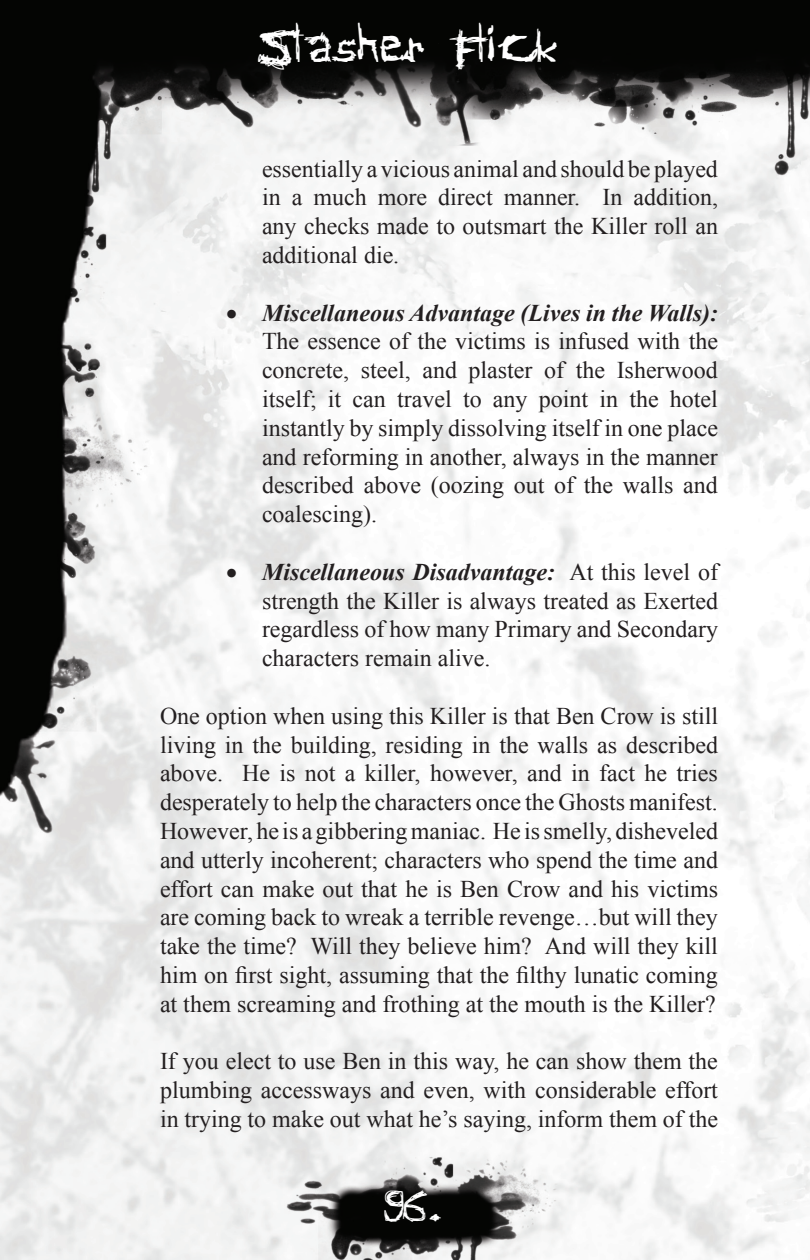
<style>
.page{position:relative;width:810px;height:1260px;background:#fff}
.page>*{position:absolute;margin:0;border:0;box-sizing:border-box;transform-origin:0 0}
.t1{font:36px "Abstract Classic Font";color:#fff}
.t2{font:28px "Abstract Classic Font";color:#fff}
.t3{font:24px/28.8px "Times New Roman";color:#231f20;text-align:justify}
.s1{font-weight:700;font-style:italic}
</style>
<div class="page">
<img style="left:0;top:0;width:810px;height:1260px">
<h1 class="t1" style="left:256px;top:18px;width:299px">Slasher Flick</h1>
<p class="t3" style="left:262px;top:154px;width:458px">essentially a vicious animal and should be played in a much more direct manner. In addition, any checks made to outsmart the Killer roll an additional die.</p>
<p class="t3" style="left:262px;top:298px;width:458px;text-indent:-36px">• <span class="s1">Miscellaneous Advantage (Lives in the Walls):<br></span>The essence of the victims is infused with the concrete, steel, and plaster of the Isherwood itself; it can travel to any point in the hotel instantly by simply dissolving itself in one place and reforming in another, always in the manner described above (oozing out of the walls and coalescing).</p>
<p class="t3" style="left:262px;top:557px;width:458px;text-indent:-36px">• <span class="s1">Miscellaneous Disadvantage:</span> At this level of strength the Killer is always treated as Exerted regardless of how many Primary and Secondary characters remain alive.</p>
<p class="t3" style="left:160px;top:701px;width:560px">One option when using this Killer is that Ben Crow is still living in the building, residing in the walls as described above. He is not a killer, however, and in fact he tries desperately to help the characters once the Ghosts manifest.<br>However, he is a gibbering maniac. He is smelly, disheveled and utterly incoherent; characters who spend the time and effort can make out that he is Ben Crow and his victims are coming back to wreak a terrible revenge…but will they take the time? Will they believe him? And will they kill him on first sight, assuming that the filthy lunatic coming at them screaming and frothing at the mouth is the Killer?</p>
<p class="t3" style="left:160px;top:1047px;width:560px">If you elect to use Ben in this way, he can show them the plumbing accessways and even, with considerable effort in trying to make out what he’s saying, inform them of the</p>
<p class="t2" style="left:383px;top:1182px;width:64px">96.</p>
</div>
